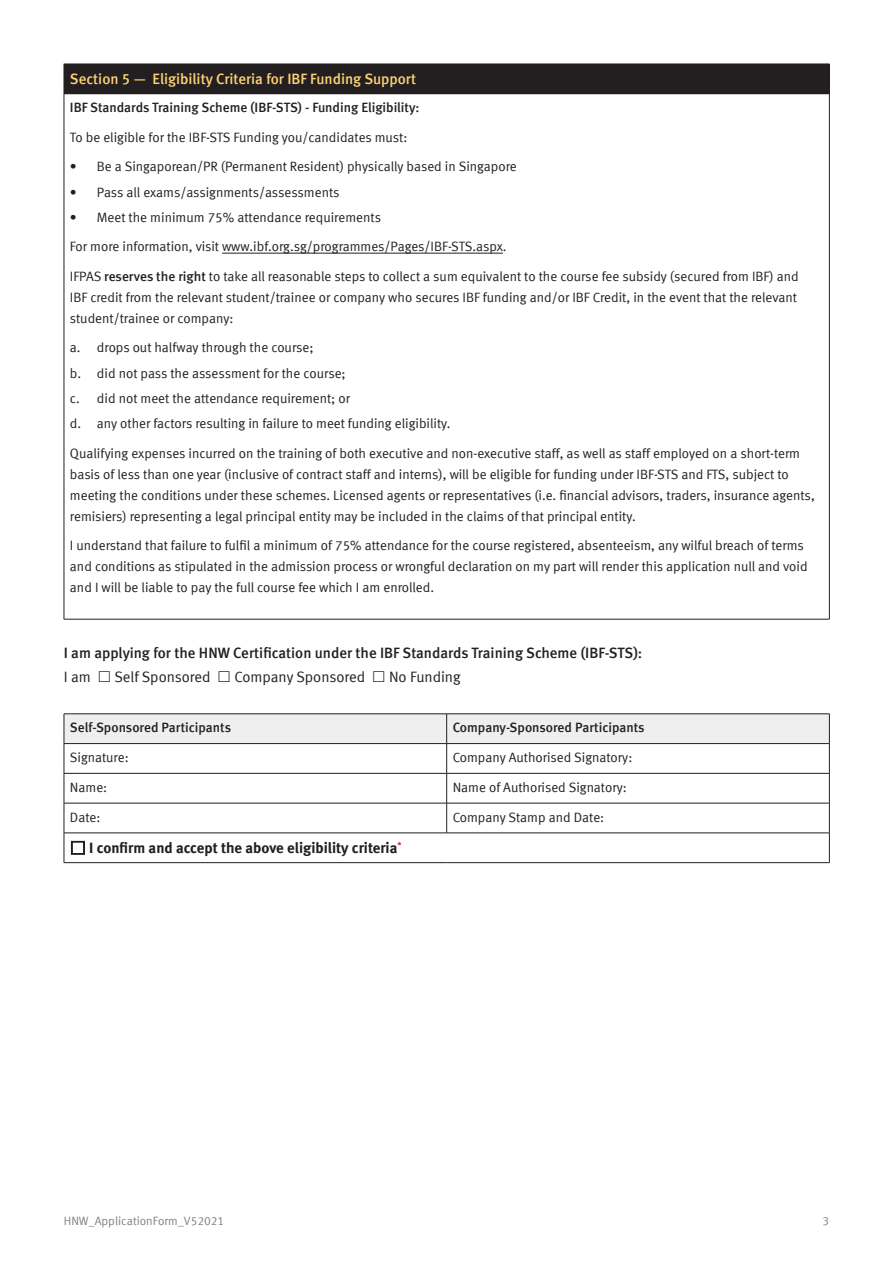
<style>
.page{position:relative;width:893px;height:1263px;background:#fff}
.page>*{position:absolute;margin:0;border:0;box-sizing:border-box;transform-origin:0 0}
.t1{font:15px "Meta Medium LF";color:#231f20}
.t2{font:15px "Meta Medium LF";color:#fcd274}
.t3{font:15px "Meta Bold LF";color:#231f20}
.t4{font:15px "Meta Normal LF";color:#231f20}
.t5{font:13.5px/21px "Meta Normal LF";color:#231f20}
.t6{font:13.5px "Meta Medium LF";color:#231f20}
.t7{font:12px "Meta Normal LF";color:#808285}
.s1{font-family:"Meta Medium LF"}
</style>
<div class="page">
<div style="left:64px;top:64px;width:765px;height:30px;background:#231f20"></div>
<hr style="left:64px;top:94px;width:1px;height:525px;background:#231f20">
<hr style="left:829px;top:94px;width:1px;height:525px;background:#231f20">
<hr style="left:64px;top:619px;width:766px;height:1px;background:#231f20">
<hr style="left:829px;top:64px;width:1px;height:30px;background:#231f20">
<hr style="left:222px;top:253px;width:281px;height:1px;background:#231f20">
<hr style="left:64px;top:773px;width:383px;height:1px;background:#231f20">
<hr style="left:64px;top:773px;width:1px;height:30px;background:#231f20">
<hr style="left:447px;top:773px;width:383px;height:1px;background:#231f20">
<hr style="left:446px;top:773px;width:1px;height:30px;background:#231f20">
<hr style="left:829px;top:773px;width:1px;height:30px;background:#231f20">
<hr style="left:64px;top:803px;width:383px;height:1px;background:#231f20">
<hr style="left:64px;top:803px;width:1px;height:30px;background:#231f20">
<hr style="left:447px;top:803px;width:383px;height:1px;background:#231f20">
<hr style="left:446px;top:803px;width:1px;height:30px;background:#231f20">
<hr style="left:829px;top:803px;width:1px;height:30px;background:#231f20">
<hr style="left:64px;top:833px;width:383px;height:1px;background:#231f20">
<svg style="left:64px;top:833px;width:1px;height:29px"></svg>
<hr style="left:447px;top:833px;width:383px;height:1px;background:#231f20">
<svg style="left:829px;top:833px;width:1px;height:29px"></svg>
<hr style="left:64px;top:862px;width:383px;height:1px;background:#231f20">
<hr style="left:447px;top:862px;width:383px;height:1px;background:#231f20">
<hr style="left:64px;top:713px;width:383px;height:1px;background:#231f20">
<hr style="left:447px;top:713px;width:383px;height:1px;background:#231f20">
<svg style="left:64px;top:714px;width:766px;height:59px"></svg>
<hr style="left:447px;top:743px;width:383px;height:1px;background:#231f20">
<p class="t2" style="left:70px;top:70px;width:348px">Section 5 — Eligibility Criteria for IBF Funding Support</p>
<p class="t6" style="left:70px;top:100px;width:351px">IBF Standards Training Scheme (IBF-STS) - Funding Eligibility:</p>
<p class="t5" style="left:70px;top:126px;width:339px">To be eligible for the IBF-STS Funding you/candidates must:</p>
<p class="t5" style="left:70px;top:156px;width:448px">• Be a Singaporean/PR (Permanent Resident) physically based in Singapore</p>
<p class="t5" style="left:70px;top:181px;width:271px">• Pass all exams/assignments/assessments</p>
<p class="t5" style="left:70px;top:206px;width:313px">• Meet the minimum 75% attendance requirements</p>
<p class="t5" style="left:70px;top:236px;width:438px">For more information, visit www.ibf.org.sg/programmes/Pages/IBF-STS.aspx.</p>
<p class="t5" style="left:70px;top:265px;width:730px">IFPAS <span class="s1">reserves the right</span> to take all reasonable steps to collect a sum equivalent to the course fee subsidy (secured from IBF) and<br>IBF credit from the relevant student/trainee or company who secures IBF funding and/or IBF Credit, in the event that the relevant student/trainee or company:</p>
<p class="t5" style="left:70px;top:337px;width:245px">a. drops out halfway through the course;</p>
<p class="t5" style="left:70px;top:362px;width:277px">b. did not pass the assessment for the course;</p>
<p class="t5" style="left:70px;top:388px;width:282px">c. did not meet the attendance requirement; or</p>
<p class="t5" style="left:70px;top:413px;width:382px">d. any other factors resulting in failure to meet funding eligibility.</p>
<p class="t5" style="left:70px;top:442px;width:746px">Qualifying expenses incurred on the training of both executive and non-executive staff, as well as staff employed on a short-term basis of less than one year (inclusive of contract staff and interns), will be eligible for funding under IBF-STS and FTS, subject to meeting the conditions under these schemes. Licensed agents or representatives (i.e. financial advisors, traders, insurance agents, remisiers) representing a legal principal entity may be included in the claims of that principal entity.</p>
<p class="t5" style="left:70px;top:535px;width:739px">I understand that failure to fulfil a minimum of 75% attendance for the course registered, absenteeism, any wilful breach of terms and conditions as stipulated in the admission process or wrongful declaration on my part will render this application null and void and I will be liable to pay the full course fee which I am enrolled.</p>
<p class="t1" style="left:64px;top:644px;width:580px">I am applying for the HNW Certification under the IBF Standards Training Scheme (IBF-STS):</p>
<p class="t4" style="left:64px;top:668px;width:29px">I am</p>
<p class="t4" style="left:114px;top:668px;width:98px">Self Sponsored</p>
<p class="t4" style="left:234px;top:668px;width:132px">Company Sponsored</p>
<p class="t4" style="left:389px;top:668px;width:73px">No Funding</p>
<p class="t6" style="left:70px;top:720px;width:163px">Self-Sponsored Participants</p>
<p class="t6" style="left:453px;top:720px;width:193px">Company-Sponsored Participants</p>
<p class="t5" style="left:70px;top:747px;width:60px">Signature:</p>
<p class="t5" style="left:453px;top:747px;width:181px">Company Authorised Signatory:</p>
<p class="t5" style="left:70px;top:777px;width:39px">Name:</p>
<p class="t5" style="left:453px;top:777px;width:176px">Name of Authorised Signatory:</p>
<p class="t5" style="left:70px;top:806px;width:32px">Date:</p>
<p class="t5" style="left:453px;top:806px;width:153px">Company Stamp and Date:</p>
<p class="t3" style="left:89px;top:839px;width:314px">I confirm and accept the above eligibility criteria<sup>*</sup></p>
<p class="t7" style="left:64px;top:1214px;width:162px">HNW_ApplicationForm_V52021</p>
<p class="t7" style="left:822px;top:1214px;width:8px">3</p>
</div>
